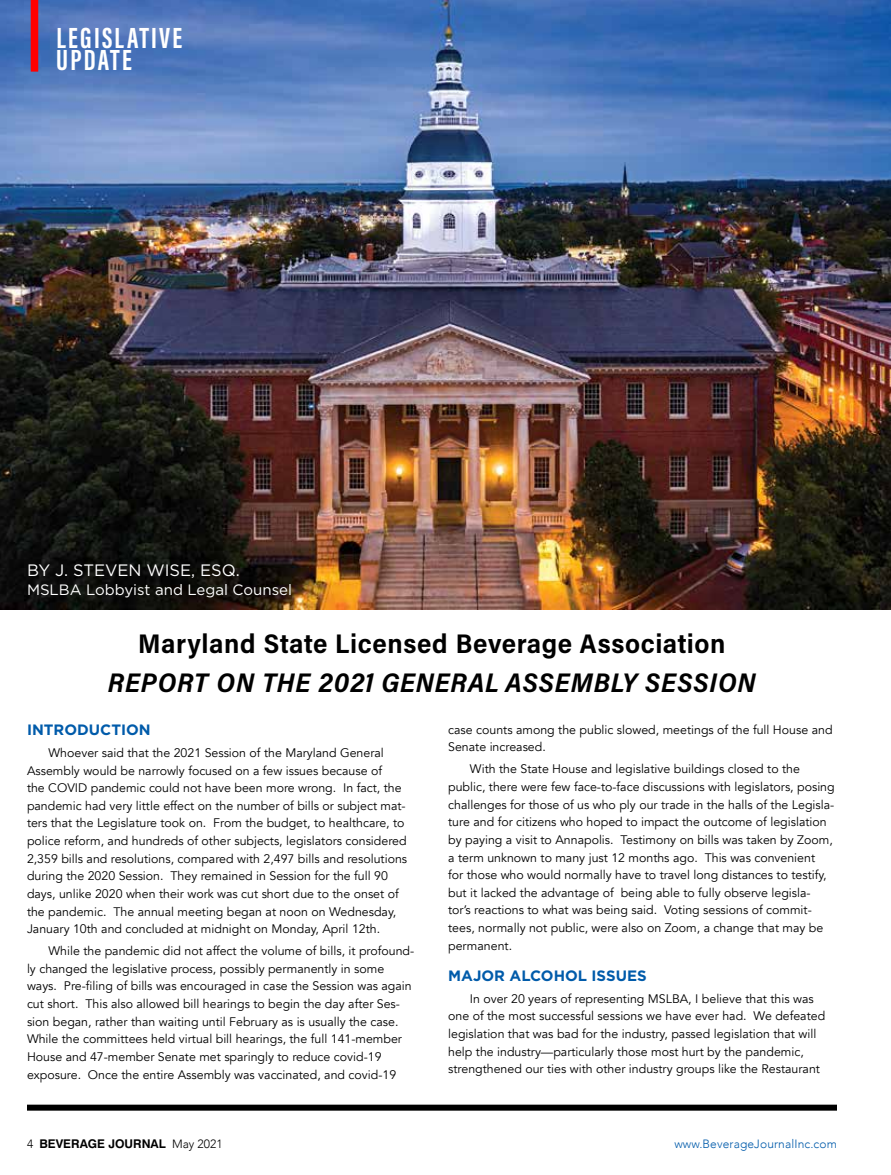
<style>
.page{position:relative;width:891px;height:1175px;background:#fff}
.page>*{position:absolute;margin:0;border:0;box-sizing:border-box;transform-origin:0 0}
.t1{font:700 30px/22.5px "Acumin Pro Extra Cond";letter-spacing:.075em;color:#fff}
.t2{font:27px/39.2px "Acumin Variable Concept";letter-spacing:.02em;color:#000;text-align:center}
.t3{font:16.5px "Gotham";color:#fff}
.t4{font:700 15px "Gotham";color:#005baa}
.t5{font:15px "Gotham";color:#fff}
.t6{font:12.3px/17.5px "Avenir";color:#000}
.t7{font:300 12px "Avenir";letter-spacing:.01em;color:#005baa}
.t8{font:700 12px "Swiss 721 BT";color:#000}
.s1{font-family:"Avenir";font-weight:300}
</style>
<div class="page">
<div style="left:27px;top:1104px;width:810px;height:6px;background:#000"></div>
<img style="left:0;top:0;width:891px;height:610px">
<div style="left:31px;top:0;width:7px;height:72px;background:#f00"></div>
<h1 class="t1" style="left:56px;top:26px;width:128px">LEGISLATIVE<br>UPDATE</h1>
<h3 class="t3" style="left:27px;top:560px;width:214px">BY J. STEVEN WISE, ESQ.</h3>
<p class="t5" style="left:27px;top:582px;width:267px">MSLBA Lobbyist and Legal Counsel</p>
<h2 class="t2" style="left:108px;top:622px;width:649px">Maryland State Licensed Beverage Association<br>REPORT ON THE 2021 GENERAL ASSEMBLY SESSION</h2>
<p class="t4" style="left:27px;top:721px;width:125px">INTRODUCTION</p>
<p class="t6" style="left:27px;top:744px;width:382px;text-indent:22px">Whoever said that the 2021 Session of the Maryland General Assembly would be narrowly focused on a few issues because of<br>the COVID pandemic could not have been more wrong. In fact, the pandemic had very little effect on the number of bills or subject mat&shy;ters that the Legislature took on. From the budget, to healthcare, to police reform, and hundreds of other subjects, legislators considered 2,359 bills and resolutions, compared with 2,497 bills and resolutions during the 2020 Session. They remained in Session for the full 90 days, unlike 2020 when their work was cut short due to the onset of the pandemic. The annual meeting began at noon on Wednesday, January 10th and concluded at midnight on Monday, April 12th.</p>
<p class="t6" style="left:27px;top:942px;width:389px;text-indent:22px">While the pandemic did not affect the volume of bills, it profound&shy;ly changed the legislative process, possibly permanently in some ways. Pre-filing of bills was encouraged in case the Session was again cut short. This also allowed bill hearings to begin the day after Ses&shy;sion began, rather than waiting until February as is usually the case.<br>While the committees held virtual bill hearings, the full 141-member House and 47-member Senate met sparingly to reduce covid-19 exposure. Once the entire Assembly was vaccinated, and covid-19</p>
<p class="t6" style="left:448px;top:721px;width:386px">case counts among the public slowed, meetings of the full House and<br>Senate increased.</p>
<p class="t6" style="left:448px;top:760px;width:388px;text-indent:22px">With the State House and legislative buildings closed to the public, there were few face-to-face discussions with legislators, posing challenges for those of us who ply our trade in the halls of the Legisla&shy;ture and for citizens who hoped to impact the outcome of legislation by paying a visit to Annapolis. Testimony on bills was taken by Zoom, a term unknown to many just 12 months ago. This was convenient<br>for those who would normally have to travel long distances to testify, but it lacked the advantage of being able to fully observe legisla&shy;tor’s reactions to what was being said. Voting sessions of commit&shy;tees, normally not public, were also on Zoom, a change that may be permanent.</p>
<p class="t4" style="left:448px;top:967px;width:200px">MAJOR ALCOHOL ISSUES</p>
<p class="t6" style="left:448px;top:990px;width:379px;text-indent:22px">In over 20 years of representing MSLBA, I believe that this was one of the most successful sessions we have ever had. We defeated legislation that was bad for the industry, passed legislation that will help the industry—particularly those most hurt by the pandemic, strengthened our ties with other industry groups like the Restaurant</p>
<p class="t8" style="left:27px;top:1136px;width:197px"><span class="s1">4</span> BEVERAGE JOURNAL <span class="s1">May 2021</span></p>
<p class="t7" style="left:674px;top:1136px;width:164px">www.BeverageJournalInc.com</p>
</div>
